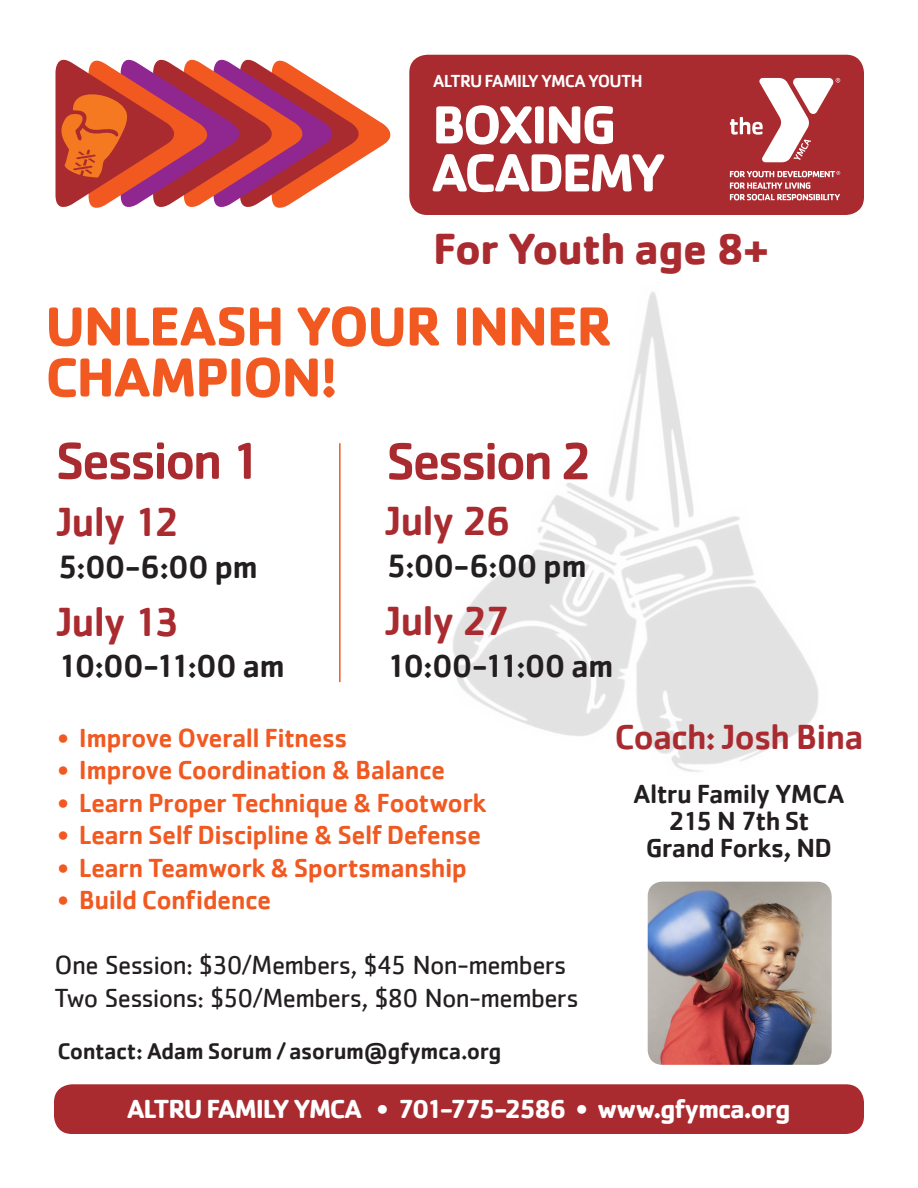
<style>
.page{position:relative;width:918px;height:1188px;background:#fff}
.page>*{position:absolute;margin:0;border:0;box-sizing:border-box;transform-origin:0 0}
.t1{font:700 57px/51px "Cachet";letter-spacing:-.025em;color:#f15921}
.t2{font:700 55.5px/48px "Cachet";letter-spacing:-.055em;color:#fff}
.t3{font:500 54px "Cachet";letter-spacing:-.06em;color:#a92b30}
.t4{font:700 45px "Cachet";letter-spacing:-.03em;color:#a92b30}
.t5{font:500 42px "Cachet";letter-spacing:-.03em;color:#a92b30}
.t6{font:500 36px "Cachet";letter-spacing:-.025em;color:#a92b30}
.t7{font:500 33.3px "Cachet";letter-spacing:-.03em;color:#231f20}
.t8{font:500 27px "Cachet";letter-spacing:-.025em;color:#f15921}
.t9{font:27px "Cachet";letter-spacing:-.025em;color:#231f20}
.t10{font:700 27px "Cachet";letter-spacing:-.05em;color:#fff}
.t11{font:500 27px "Cachet";letter-spacing:-.025em;color:#231f20}
.t12{font:500 23.55px "Cachet";letter-spacing:-.025em;color:#231f20}
.t13{font:500 18px "Cachet";letter-spacing:-.045em;color:#fff}
</style>
<div class="page">
<img style="left:339px;top:292px;width:479px;height:480px">
<div style="left:409px;top:55px;width:455px;height:160px;background:#a92b30;border-radius:18px"></div>
<svg style="left:730px;top:78px;width:110px;height:84px"></svg>
<svg style="left:730px;top:171px;width:110px;height:29px"></svg>
<div style="left:54px;top:1084px;width:810px;height:50px;background:#a92b30;border-radius:18px"></div>
<svg style="left:55px;top:59px;width:336px;height:149px"></svg>
<img style="left:648px;top:882px;width:184px;height:183px">
<hr style="left:339px;top:443px;width:2px;height:239px;background:#f15921">
<p class="t13" style="left:433px;top:70px;width:211px">ALTRU FAMILY YMCA YOUTH</p>
<p class="t2" style="left:432px;top:99px;width:236px">BOXING<br>ACADEMY</p>
<p class="t4" style="left:433px;top:219px;width:337px">For Youth age 8+</p>
<p class="t1" style="left:45px;top:299px;width:569px">UNLEASH YOUR INNER<br>CHAMPION!</p>
<p class="t3" style="left:56px;top:428px;width:208px">Session 1</p>
<p class="t5" style="left:57px;top:496px;width:124px">July 12</p>
<p class="t7" style="left:57px;top:546px;width:202px">5:00-6:00 pm</p>
<p class="t5" style="left:57px;top:596px;width:124px">July 13</p>
<p class="t7" style="left:57px;top:646px;width:229px">10:00-11:00 am</p>
<p class="t3" style="left:386px;top:428px;width:209px">Session 2</p>
<p class="t5" style="left:386px;top:495px;width:127px">July 26</p>
<p class="t7" style="left:386px;top:545px;width:202px">5:00-6:00 pm</p>
<p class="t5" style="left:386px;top:595px;width:126px">July 27</p>
<p class="t7" style="left:386px;top:645px;width:229px">10:00-11:00 am</p>
<p class="t8" style="left:57px;top:721px;width:292px">• Improve Overall Fitness</p>
<p class="t8" style="left:57px;top:754px;width:389px">• Improve Coordination &amp; Balance</p>
<p class="t8" style="left:57px;top:786px;width:431px">• Learn Proper Technique &amp; Footwork</p>
<p class="t8" style="left:57px;top:819px;width:425px">• Learn Self Discipline &amp; Self Defense</p>
<p class="t8" style="left:57px;top:851px;width:411px">• Learn Teamwork &amp; Sportsmanship</p>
<p class="t8" style="left:57px;top:883px;width:215px">• Build Confidence</p>
<p class="t9" style="left:55px;top:950px;width:514px">One Session: $30/Members, $45 Non-members</p>
<p class="t9" style="left:55px;top:982px;width:526px">Two Sessions: $50/Members, $80 Non-members</p>
<p class="t12" style="left:57px;top:1037px;width:446px">Contact: Adam Sorum / asorum@gfymca.org</p>
<p class="t6" style="left:614px;top:715px;width:251px">Coach: Josh Bina</p>
<p class="t11" style="left:634px;top:777px;width:212px">Altru Family YMCA</p>
<p class="t11" style="left:668px;top:804px;width:142px">215 N 7th St</p>
<p class="t11" style="left:646px;top:831px;width:188px">Grand Forks, ND</p>
<p class="t10" style="left:127px;top:1091px;width:665px">ALTRU FAMILY YMCA • 701-775-2586 • www.gfymca.org</p>
</div>
